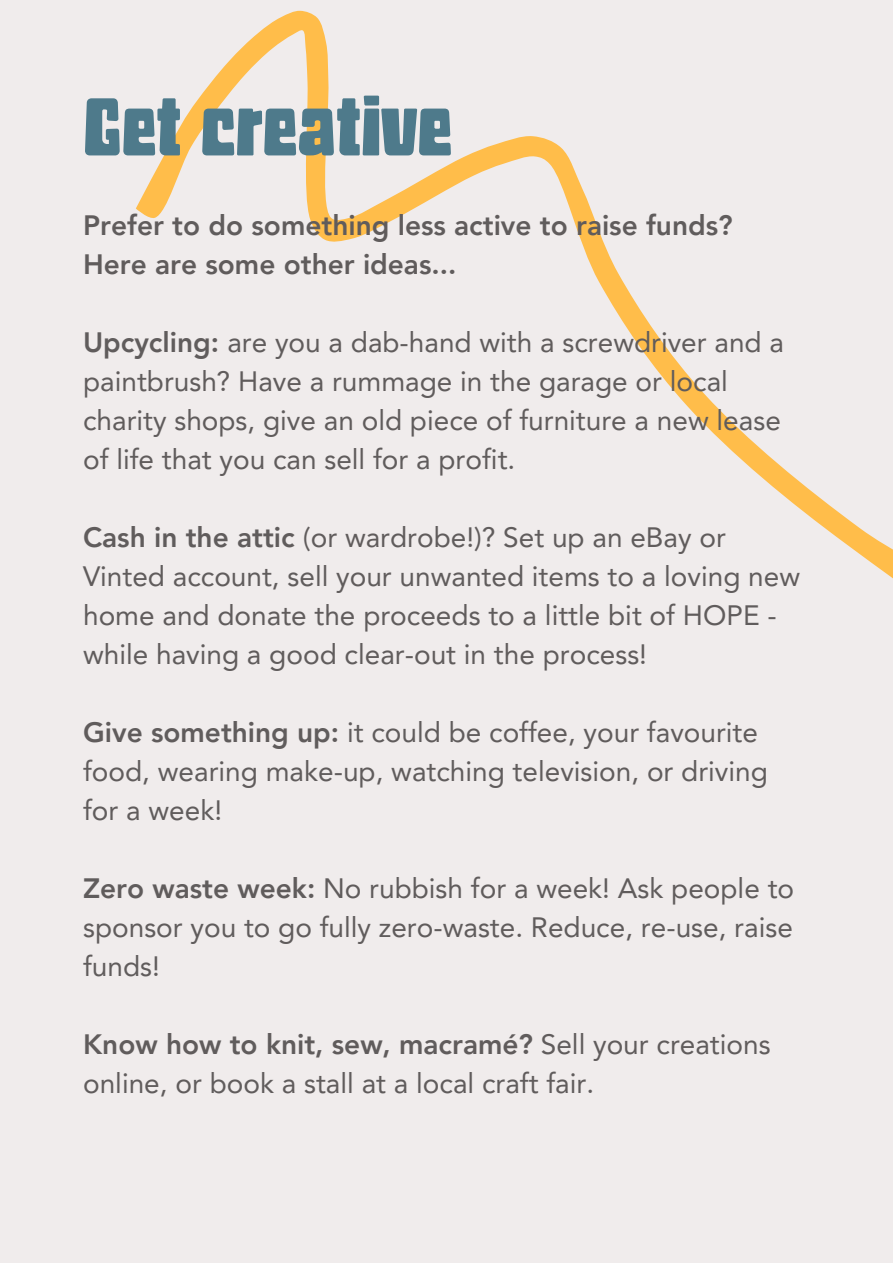
<style>
.page{position:relative;width:893px;height:1263px;background:#fff}
.page>*{position:absolute;margin:0;border:0;box-sizing:border-box;transform-origin:0 0}
.t1{font:80px "Muralista";color:#4e7a8b}
.t2{font:28px/39px "Avenir LT Pro";color:#605c5c}
.t3{font:800 28px/39px "Avenir LT Pro";color:#605c5c}
.s1{font-weight:800}
</style>
<div class="page">
<div style="left:0;top:0;width:892px;height:1263px;background:#f0ecec"></div>
<svg style="left:136px;top:11px;width:756px;height:567px"></svg>
<p class="t1" style="left:83px;top:95px;width:370px">Get creative</p>
<h1 class="t3" style="left:83px;top:208px;width:651px">Prefer to do something less active to raise funds?<br>Here are some other ideas...</h1>
<h2 class="t2" style="left:83px;top:325px;width:702px"><span class="s1">Upcycling:</span> are you a dab-hand with a screwdriver and a paintbrush? Have a rummage in the garage or local charity shops, give an old piece of furniture a new lease of life that you can sell for a profit.</h2>
<p class="t2" style="left:83px;top:520px;width:718px"><span class="s1">Cash in the attic</span> (or wardrobe!)? Set up an eBay or Vinted account, sell your unwanted items to a loving new home and donate the proceeds to a little bit of HOPE - while having a good clear-out in the process!</p>
<p class="t2" style="left:83px;top:715px;width:686px"><span class="s1">Give something up:</span> it could be coffee, your favourite food, wearing make-up, watching television, or driving for a week!</p>
<p class="t2" style="left:83px;top:871px;width:712px;text-align:justify"><span class="s1">Zero waste week:</span> No rubbish for a week! Ask people to sponsor you to go fully zero-waste. Reduce, re-use, raise funds!</p>
<p class="t2" style="left:83px;top:1027px;width:689px"><span class="s1">Know how to knit, sew, macramé?</span> Sell your creations online, or book a stall at a local craft fair.</p>
</div>
